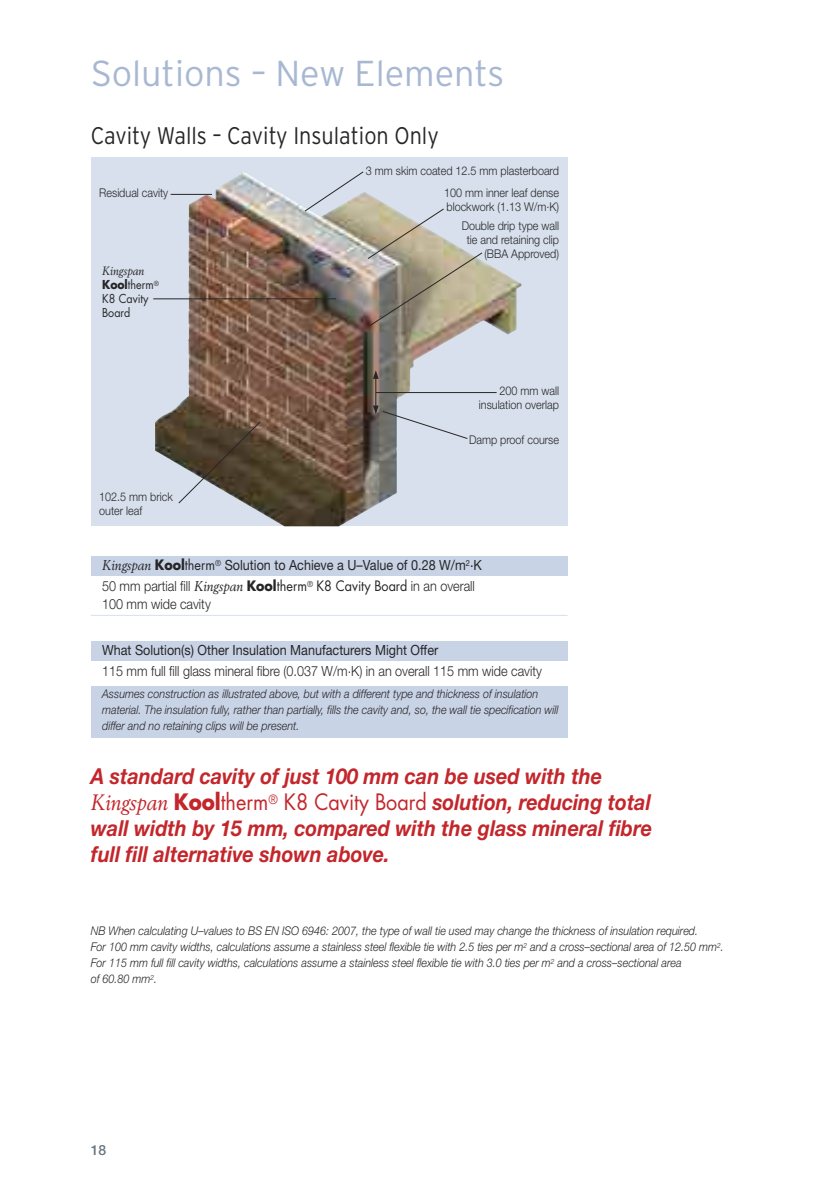
<style>
.page{position:relative;width:840px;height:1191px;background:#fff}
.page>*{position:absolute;margin:0;border:0;box-sizing:border-box;transform-origin:0 0}
.t1{font:300 36px "Interstate";color:#a8b8d2}
.t2{font:300 24px "Interstate";color:#272627;scale:.9 1}
.t3{font:italic 700 22px/26px "Helvetica Neue";color:#c3262b;scale:.9 1}
.t4{font:14px/20.8px "Helvetica Neue";color:#272627;scale:.9 1}
.t5{font:300 14px "Helvetica Neue";color:#272627;scale:.9 1}
.t6{font:500 14px "Helvetica Neue";color:#697882}
.t7{font:italic 300 12px/16px "Helvetica Neue";color:#272627;scale:.9 1}
.t8{font:300 12px/14px "Helvetica Neue";color:#272627;text-align:right;scale:.9 1}
.t9{font:12px/14px "Futura";color:#272627;scale:.9 1}
.t10{font:italic 12px "Berling";color:#272627;scale:.9 1}
.s1{font-weight:700}
.s2{font-family:"Berling";font-style:italic}
.s3{font-family:"Futura";font-weight:700}
.s4{font-family:"Futura"}
.s5{font-weight:300}
.s6{font-family:"Berling";font-weight:400}
.s7{font-family:"Futura";font-style:normal}
.s8{font-family:"Futura";font-weight:400;font-style:normal}
</style>
<div class="page">
<div style="left:91px;top:686px;width:476px;height:51px;background:#c9d3e6"></div>
<div style="left:91px;top:556px;width:476px;height:19px;background:#c9d3e6"></div>
<div style="left:91px;top:641px;width:476px;height:19px;background:#c9d3e6"></div>
<hr style="left:91px;top:615px;width:476px;height:1px;background:#d7e0ec">
<div style="left:91px;top:158px;width:476px;height:368px;background:#d7e0ec"></div>
<img style="left:155px;top:172px;width:366px;height:354px">
<svg style="left:178px;top:421px;width:83px;height:83px"></svg>
<hr style="left:170px;top:194px;width:42px;height:1px;background:#272627">
<img style="left:304px;top:171px;width:178px;height:155px">
<hr style="left:375px;top:392px;width:121px;height:1px;background:#272627">
<hr style="left:153px;top:298px;width:183px;height:1px;background:#272627">
<hr style="left:375px;top:377px;width:1px;height:32px;background:#272627">
<svg style="left:373px;top:370px;width:5px;height:9px"></svg>
<svg style="left:373px;top:405px;width:95px;height:34px"></svg>
<h1 class="t1" style="left:91px;top:52px;width:415px">Solutions – New Elements</h1>
<h2 class="t2" style="left:91px;top:122px;width:388px">Cavity Walls – Cavity Insulation Only</h2>
<p class="t8" style="left:99px;top:186px;width:78px">Residual cavity</p>
<p class="t10" style="left:102px;top:266px;width:48px">Kingspan</p>
<p class="t9" style="left:102px;top:278px;width:65px"><span class="s1">Kool</span>therm<sup>®<br></sup>K8 Cavity<br>Board</p>
<p class="t8" style="left:99px;top:491px;width:83px;text-align:left">102.5 mm brick outer leaf</p>
<p class="t8" style="left:365px;top:161px;width:216px;line-height:21.8px">3 mm skim coated 12.5 mm plasterboard<br>100 mm inner leaf dense</p>
<p class="t8" style="left:446px;top:200px;width:126px">blockwork (1.13 W/m.K)</p>
<p class="t8" style="left:461px;top:219px;width:110px">Double drip type wall tie and retaining clip (BBA Approved)</p>
<p class="t8" style="left:478px;top:385px;width:91px">200 mm wall insulation overlap</p>
<p class="t8" style="left:469px;top:433px;width:101px">Damp proof course</p>
<p class="t4" style="left:102px;top:556px;width:423px"><span class="s2">Kingspan</span> <span class="s3">Kool</span><span class="s4">therm</span><sup>®</sup> Solution to Achieve a U–Value of 0.28 W/m<sup>2</sup>.K<br><span class="s5">50 mm partial fill</span> <span class="s2">Kingspan</span> <span class="s3">Kool</span><span class="s4">therm</span><sup>®</sup> <span class="s4">K8 Cavity Board</span> <span class="s5">in an overall</span></p>
<p class="t5" style="left:102px;top:599px;width:122px">100 mm wide cavity</p>
<p class="t4" style="left:102px;top:641px;width:375px">What Solution(s) Other Insulation Manufacturers Might Offer</p>
<p class="t5" style="left:102px;top:666px;width:490px">115 mm full fill glass mineral fibre (0.037 W/m.K) in an overall 115 mm wide cavity</p>
<p class="t7" style="left:102px;top:687px;width:508px">Assumes construction as illustrated above, but with a different type and thickness of insulation material. The insulation fully, rather than partially, fills the cavity and, so, the wall tie specification will differ and no retaining clips will be present.</p>
<h3 class="t3" style="left:91px;top:765px;width:624px">A standard cavity of just 100 mm can be used with the <span class="s6">Kingspan</span> <span class="s7">Kool</span><span class="s8">therm</span><sup>®</sup> <span class="s8">K8 Cavity Board</span> solution, reducing total wall width by 15 mm, compared with the glass mineral fibre full fill alternative shown above.</h3>
<p class="t7" style="left:91px;top:924px;width:704px">NB When calculating U–values to BS EN ISO 6946: 2007, the type of wall tie used may change the thickness of insulation required.<br>For 100 mm cavity widths, calculations assume a stainless steel flexible tie with 2.5 ties per m<sup>2</sup> and a cross–sectional area of 12.50 mm<sup>2</sup>.<br>For 115 mm full fill cavity widths, calculations assume a stainless steel flexible tie with 3.0 ties per m<sup>2</sup> and a cross–sectional area<br>of 60.80 mm<sup>2</sup>.</p>
<p class="t6" style="left:91px;top:1142px;width:17px">18</p>
</div>
